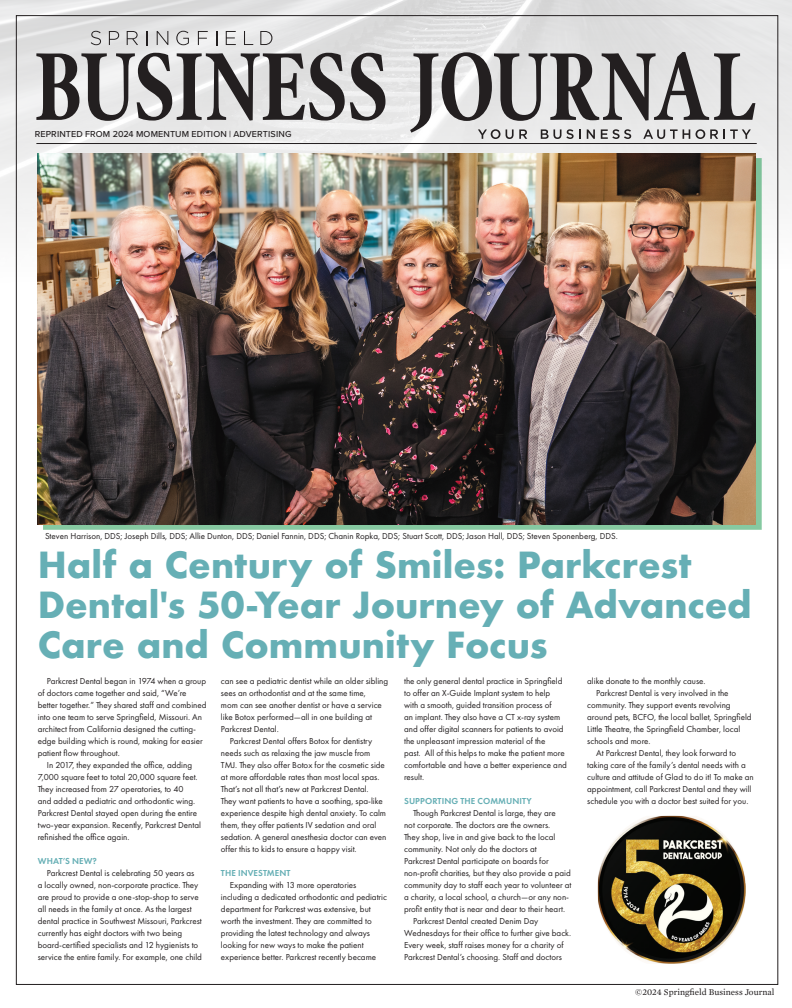
<style>
.page{position:relative;width:792px;height:1008px;background:#fff}
.page>*{position:absolute;margin:0;border:0;box-sizing:border-box;transform-origin:0 0}
.Headline_50{font:700 35px/40px "Futura";color:#66afb5}
.Paragraph_Style_1{font:9px/12px "Futura PT";color:#231f20}
.Body_Copy{font:9px "Futura PT";color:#231f20}
.Paragraph_Style_1-2{font:600 9px "Futura PT";letter-spacing:.01em;color:#66afb5}
.t1{font:500 9px "Proxima Nova";letter-spacing:.02em;color:#231f20}
.t2{font:9px "Mercury Text G2";color:#231f20}
</style>
<div class="page">
<img style="left:0;top:0;width:792px;height:363px">
<svg style="left:36px;top:53px;width:349px;height:68px;background:#979696"></svg>
<svg style="left:91px;top:31px;width:10px;height:14px"></svg>
<svg style="left:109px;top:31px;width:10px;height:14px"></svg>
<svg style="left:127px;top:31px;width:11px;height:14px"></svg>
<svg style="left:146px;top:31px;width:2px;height:14px"></svg>
<svg style="left:157px;top:31px;width:11px;height:14px"></svg>
<svg style="left:176px;top:31px;width:13px;height:14px"></svg>
<svg style="left:198px;top:31px;width:10px;height:14px"></svg>
<svg style="left:216px;top:31px;width:2px;height:14px"></svg>
<svg style="left:226px;top:31px;width:10px;height:14px"></svg>
<svg style="left:244px;top:31px;width:9px;height:14px"></svg>
<svg style="left:260px;top:31px;width:12px;height:14px"></svg>
<svg style="left:410px;top:52px;width:345px;height:87px;background:#a8a7a7"></svg>
<hr style="left:36px;top:143px;width:721px;height:1px;background:#231f20">
<div style="left:43px;top:158px;width:718px;height:372px;background:#0d9344;opacity:.5"></div>
<img style="left:38px;top:153px;width:718px;height:371px">
<img style="left:598px;top:816px;width:148px;height:148px">
<p class="t1" style="left:35px;top:127px;width:258px">REPRINTED FROM 2024 MOMENTUM EDITION | ADVERTISING</p>
<p class="Body_Copy" style="left:45px;top:531px;width:574px">Steven Harrison, DDS; Joseph Dills, DDS; Allie Dunton, DDS; Daniel Fannin, DDS; Chanin Ropka, DDS; Stuart Scott, DDS; Jason Hall, DDS; Steven Sponenberg, DDS.</p>
<p class="Headline_50" style="left:38px;top:545px;width:716px">Half a Century of Smiles: Parkcrest<br>Dental's 50-Year Journey of Advanced<br>Care and Community Focus</p>
<p class="Paragraph_Style_1" style="left:38px;top:675px;width:170px;text-indent:9px">Parkcrest Dental began in 1974 when a group of doctors came together and said, “We’re better together.” They shared staff and combined into one team to serve Springfield, Missouri. An architect from California designed the cutting&shy;edge building which is round, making for easier patient flow throughout.</p>
<p class="Paragraph_Style_1" style="left:38px;top:759px;width:165px;text-indent:9px">In 2017, they expanded the office, adding 7,000 square feet to total 20,000 square feet.<br>They increased from 27 operatories, to 40<br>and added a pediatric and orthodontic wing.<br>Parkcrest Dental stayed open during the entire two-year expansion. Recently, Parkcrest Dental refinished the office again.</p>
<p class="Paragraph_Style_1-2" style="left:38px;top:855px;width:61px">WHAT’S NEW?</p>
<p class="Paragraph_Style_1" style="left:38px;top:867px;width:166px;text-indent:9px">Parkcrest Dental is celebrating 50 years as<br>a locally owned, non-corporate practice. They are proud to provide a one-stop-shop to serve all needs in the family at once. As the largest dental practice in Southwest Missouri, Parkcrest currently has eight doctors with two being board-certified specialists and 12 hygienists to service the entire family. For example, one child</p>
<p class="Paragraph_Style_1" style="left:221px;top:675px;width:169px">can see a pediatric dentist while an older sibling sees an orthodontist and at the same time,<br>mom can see another dentist or have a service like Botox performed—all in one building at Parkcrest Dental.</p>
<p class="Paragraph_Style_1" style="left:221px;top:735px;width:167px;text-indent:9px">Parkcrest Dental offers Botox for dentistry needs such as relaxing the jaw muscle from TMJ. They also offer Botox for the cosmetic side at more affordable rates than most local spas.<br>That’s not all that’s new at Parkcrest Dental.<br>They want patients to have a soothing, spa-like experience despite high dental anxiety. To calm them, they offer patients IV sedation and oral sedation. A general anesthesia doctor can even offer this to kids to ensure a happy visit.</p>
<p class="Paragraph_Style_1-2" style="left:221px;top:867px;width:71px">THE INVESTMENT</p>
<p class="Paragraph_Style_1" style="left:221px;top:879px;width:168px;text-indent:9px">Expanding with 13 more operatories including a dedicated orthodontic and pediatric department for Parkcrest was extensive, but worth the investment. They are committed to providing the latest technology and always looking for new ways to make the patient experience better. Parkcrest recently became</p>
<p class="Paragraph_Style_1" style="left:404px;top:675px;width:164px">the only general dental practice in Springfield to offer an X-Guide Implant system to help<br>with a smooth, guided transition process of<br>an implant. They also have a CT x-ray system and offer digital scanners for patients to avoid the unpleasant impression material of the<br>past. All of this helps to make the patient more comfortable and have a better experience and result.</p>
<p class="Paragraph_Style_1-2" style="left:404px;top:795px;width:129px">SUPPORTING THE COMMUNITY</p>
<p class="Paragraph_Style_1" style="left:404px;top:807px;width:169px;text-indent:9px">Though Parkcrest Dental is large, they are<br>not corporate. The doctors are the owners.<br>They shop, live in and give back to the local community. Not only do the doctors at<br>Parkcrest Dental participate on boards for non-profit charities, but they also provide a paid community day to staff each year to volunteer at a charity, a local school, a church—or any non&shy;profit entity that is near and dear to their heart.</p>
<p class="Paragraph_Style_1" style="left:404px;top:915px;width:169px;text-indent:9px">Parkcrest Dental created Denim Day Wednesdays for their office to further give back.<br>Every week, staff raises money for a charity of Parkcrest Dental’s choosing. Staff and doctors</p>
<p class="Paragraph_Style_1" style="left:587px;top:675px;width:120px">alike donate to the monthly cause.</p>
<p class="Paragraph_Style_1" style="left:587px;top:687px;width:166px;text-indent:9px">Parkcrest Dental is very involved in the community. They support events revolving around pets, BCFO, the local ballet, Springfield Little Theatre, the Springfield Chamber, local schools and more.</p>
<p class="Paragraph_Style_1" style="left:587px;top:747px;width:168px;text-indent:9px">At Parkcrest Dental, they look forward to taking care of the family’s dental needs with a culture and attitude of Glad to do it! To make an appointment, call Parkcrest Dental and they will schedule you with a doctor best suited for you.</p>
<p class="t2" style="left:635px;top:985px;width:141px">©2024 Springfield Business Journal</p>
</div>
